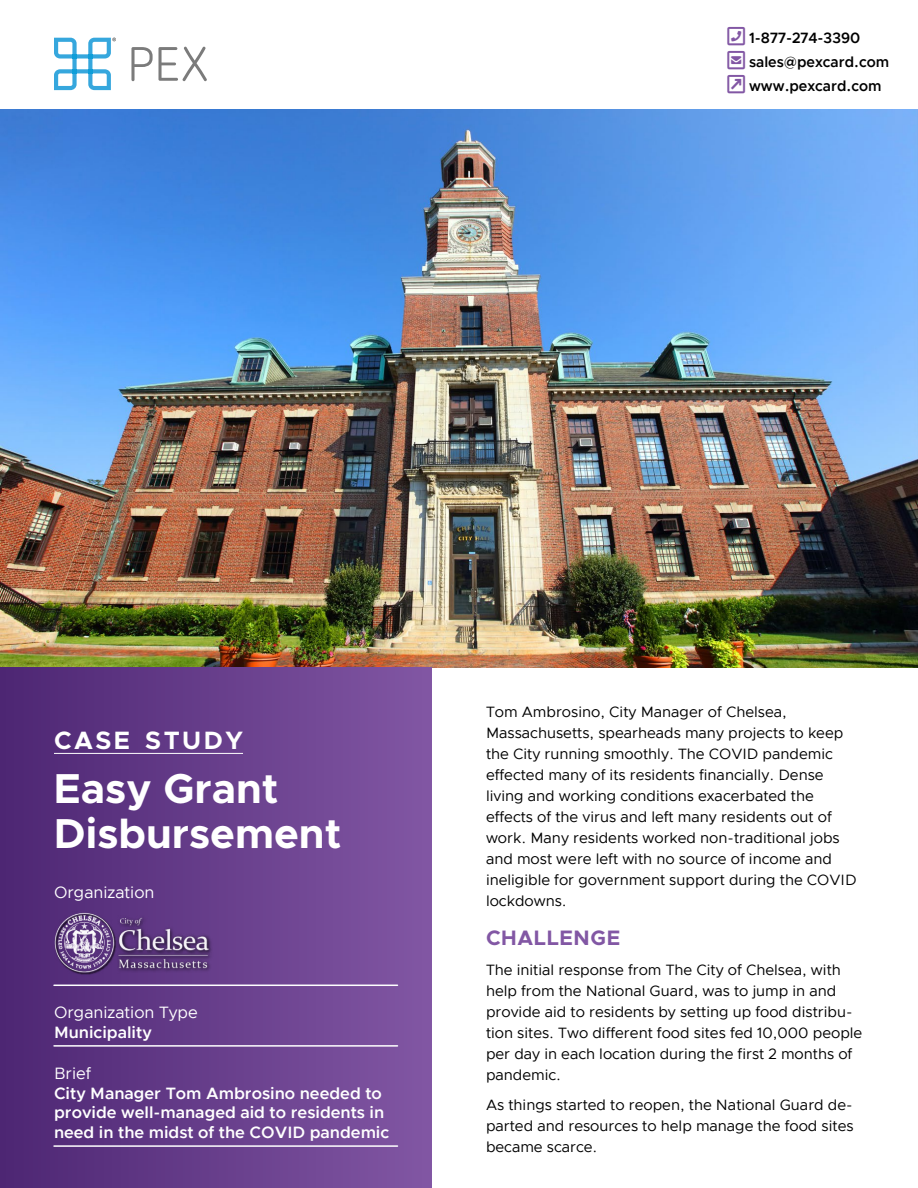
<style>
.page{position:relative;width:918px;height:1188px;background:#fff}
.page>*{position:absolute;margin:0;border:0;box-sizing:border-box;transform-origin:0 0}
.t1{font:700 42px/45px "Metropolis";color:#fff}
.t2{font:700 25.2px "Metropolis";letter-spacing:.1em;color:#fff}
.t3{font:700 21px "Metropolis";letter-spacing:.03em;color:#8257a4}
.t4{font:600 16.5px/19.8px "Metropolis";color:#fff}
.t5{font:16.5px "Metropolis";color:#fff}
.t6{font:15px/21px "Metropolis";color:#000}
.t7{font:600 15px/24px "Metropolis";color:#000;scale:.96 1}
</style>
<div class="page">
<img style="left:0;top:110px;width:918px;height:558px">
<div style="left:0;top:667px;width:432px;height:521px;background:linear-gradient(to right,#4d2673,#8156a3)"></div>
<hr style="left:54px;top:753px;width:189px;height:1px;background:#fff">
<hr style="left:54px;top:985px;width:344px;height:1px;background:#fff">
<hr style="left:54px;top:1045px;width:344px;height:2px;background:#fff">
<hr style="left:54px;top:1145px;width:344px;height:2px;background:#fff">
<img style="left:54px;top:906px;width:159px;height:75px">
<svg style="left:131px;top:47px;width:76px;height:34px"></svg>
<svg style="left:54px;top:38px;width:62px;height:52px"></svg>
<p class="t7" style="left:749px;top:27px;width:147px">1-877-274-3390 sales@pexcard.com www.pexcard.com</p>
<h2 class="t2" style="left:54px;top:729px;width:191px">CASE STUDY</h2>
<h1 class="t1" style="left:54px;top:768px;width:289px">Easy Grant<br>Disbursement</h1>
<p class="t5" style="left:54px;top:886px;width:102px">Organization</p>
<p class="t5" style="left:54px;top:1006px;width:145px">Organization Type</p>
<p class="t4" style="left:54px;top:1024px;width:99px">Municipality</p>
<p class="t5" style="left:54px;top:1066px;width:39px">Brief</p>
<p class="t4" style="left:54px;top:1084px;width:337px">City Manager Tom Ambrosino needed to provide well-managed aid to residents in need in the midst of the COVID pandemic</p>
<p class="t6" style="left:486px;top:702px;width:372px">Tom Ambrosino, City Manager of Chelsea, Massachusetts, spearheads many projects to keep the City running smoothly. The COVID pandemic effected many of its residents financially. Dense living and working conditions exacerbated the effects of the virus and left many residents out of work. Many residents worked non-traditional jobs and most were left with no source of income and ineligible for government support during the COVID lockdowns.</p>
<h3 class="t3" style="left:486px;top:928px;width:136px">CHALLENGE</h3>
<p class="t6" style="left:486px;top:960px;width:378px">The initial response from The City of Chelsea, with help from the National Guard, was to jump in and provide aid to residents by setting up food distribu&shy;tion sites. Two different food sites fed 10,000 people per day in each location during the first 2 months of pandemic.</p>
<p class="t6" style="left:486px;top:1095px;width:369px;text-align:justify">As things started to reopen, the National Guard de&shy;parted and resources to help manage the food sites became scarce.</p>
</div>
